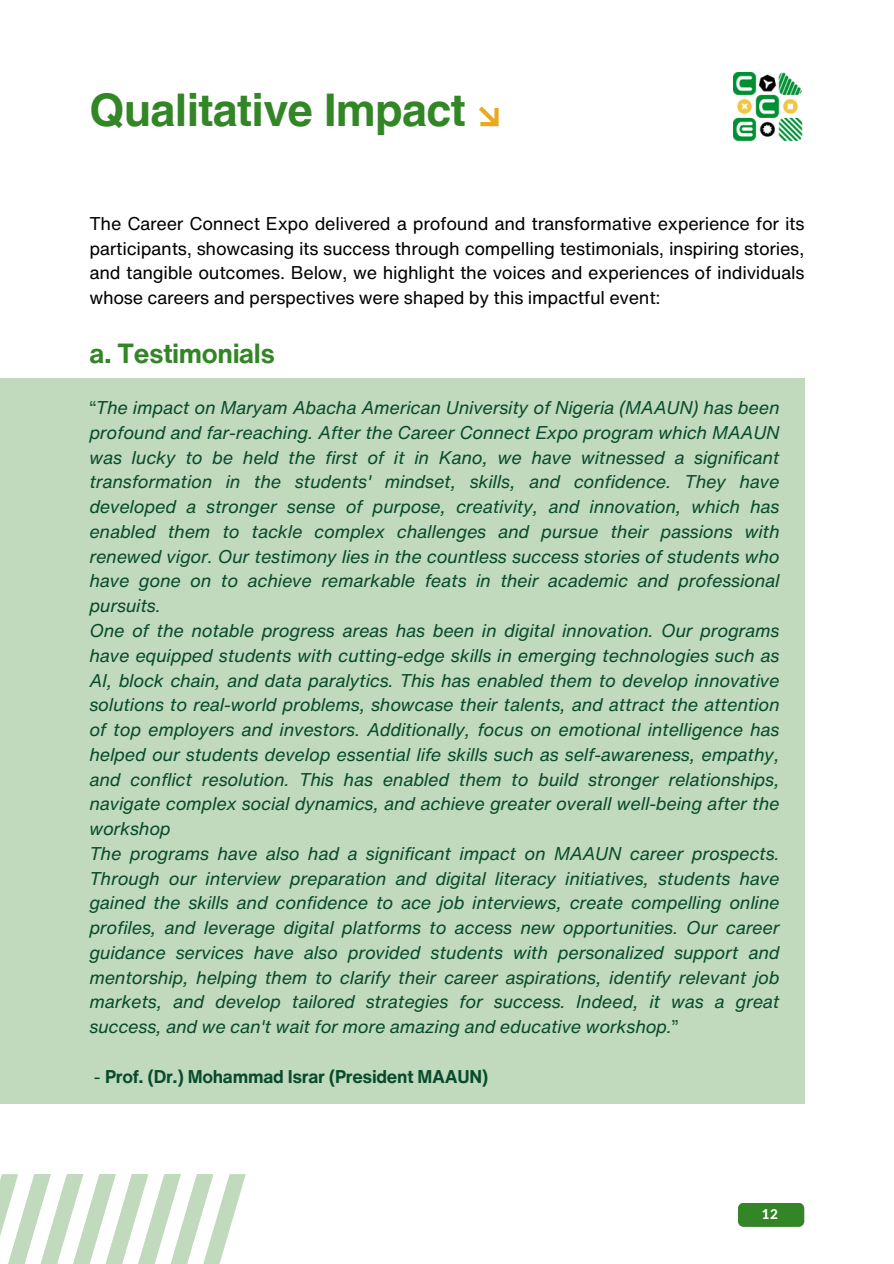
<style>
.page{position:relative;width:894px;height:1264px;background:#fff}
.page>*{position:absolute;margin:0;border:0;box-sizing:border-box;transform-origin:0 0}
.t1{font:700 45px "Helvetica LT Pro";letter-spacing:-.015em;color:#328626}
.t2{font:700 27px "Helvetica Now Text";letter-spacing:-.015em;color:#328626}
.t3{font:italic 18px/24.8px "Helvetica Now Text";letter-spacing:-.015em;color:#084b2c;text-align:justify}
.t4{font:18px/24.8px "Helvetica Now Text";letter-spacing:-.015em;color:#000;text-align:justify}
.t5{font:700 18px "Helvetica Now Text";letter-spacing:-.015em;color:#084b2c}
.t6{font:800 13.5px "Lato";color:#fff}
.s1{font-style:normal}
.s2{font-weight:400}
</style>
<div class="page">
<div style="left:737px;top:1202px;width:67px;height:24px;background:#328626;border-radius:6px"></div>
<svg style="left:479px;top:106px;width:19px;height:20px"></svg>
<img style="left:733px;top:72px;width:70px;height:69px">
<svg style="left:0;top:1174px;width:246px;height:89px"></svg>
<div style="left:0;top:378px;width:804px;height:725px;background:#c1dabe"></div>
<p class="t1" style="left:89px;top:94px;width:378px">Qualitative Impact</p>
<p class="t4" style="left:89px;top:211px;width:716px">The Career Connect Expo delivered a profound and transformative experience for its participants, showcasing its success through compelling testimonials, inspiring stories, and tangible outcomes. Below, we highlight the voices and experiences of individuals whose careers and perspectives were shaped by this impactful event:</p>
<p class="t2" style="left:89px;top:333px;width:187px">a. Testimonials</p>
<h2 class="t3" style="left:89px;top:395px;width:691px"><span class="s1">“</span>The impact on Maryam Abacha American University of Nigeria (MAAUN) has been profound and far-reaching. After the Career Connect Expo program which MAAUN was lucky to be held the first of it in Kano, we have witnessed a significant transformation in the students' mindset, skills, and confidence. They have developed a stronger sense of purpose, creativity, and innovation, which has enabled them to tackle complex challenges and pursue their passions with renewed vigor. Our testimony lies in the countless success stories of students who have gone on to achieve remarkable feats in their academic and professional pursuits.</h2>
<p class="t3" style="left:89px;top:618px;width:691px">One of the notable progress areas has been in digital innovation. Our programs have equipped students with cutting-edge skills in emerging technologies such as AI, block chain, and data paralytics. This has enabled them to develop innovative solutions to real-world problems, showcase their talents, and attract the attention of top employers and investors. Additionally, focus on emotional intelligence has helped our students develop essential life skills such as self-awareness, empathy, and conflict resolution. This has enabled them to build stronger relationships, navigate complex social dynamics, and achieve greater overall well-being after the workshop</p>
<p class="t3" style="left:89px;top:840px;width:691px">The programs have also had a significant impact on MAAUN career prospects.<br>Through our interview preparation and digital literacy initiatives, students have gained the skills and confidence to ace job interviews, create compelling online profiles, and leverage digital platforms to access new opportunities. Our career guidance services have also provided students with personalized support and mentorship, helping them to clarify their career aspirations, identify relevant job markets, and develop tailored strategies for success. Indeed, it was a great success, and we can't wait for more amazing and educative workshop.<span class="s1">”</span></p>
<p class="t5" style="left:94px;top:1062px;width:396px"><span class="s2">-</span> Prof. (Dr.) Mohammad Israr (President MAAUN)</p>
<h1 class="t6" style="left:761px;top:1205px;width:18px">12</h1>
</div>
